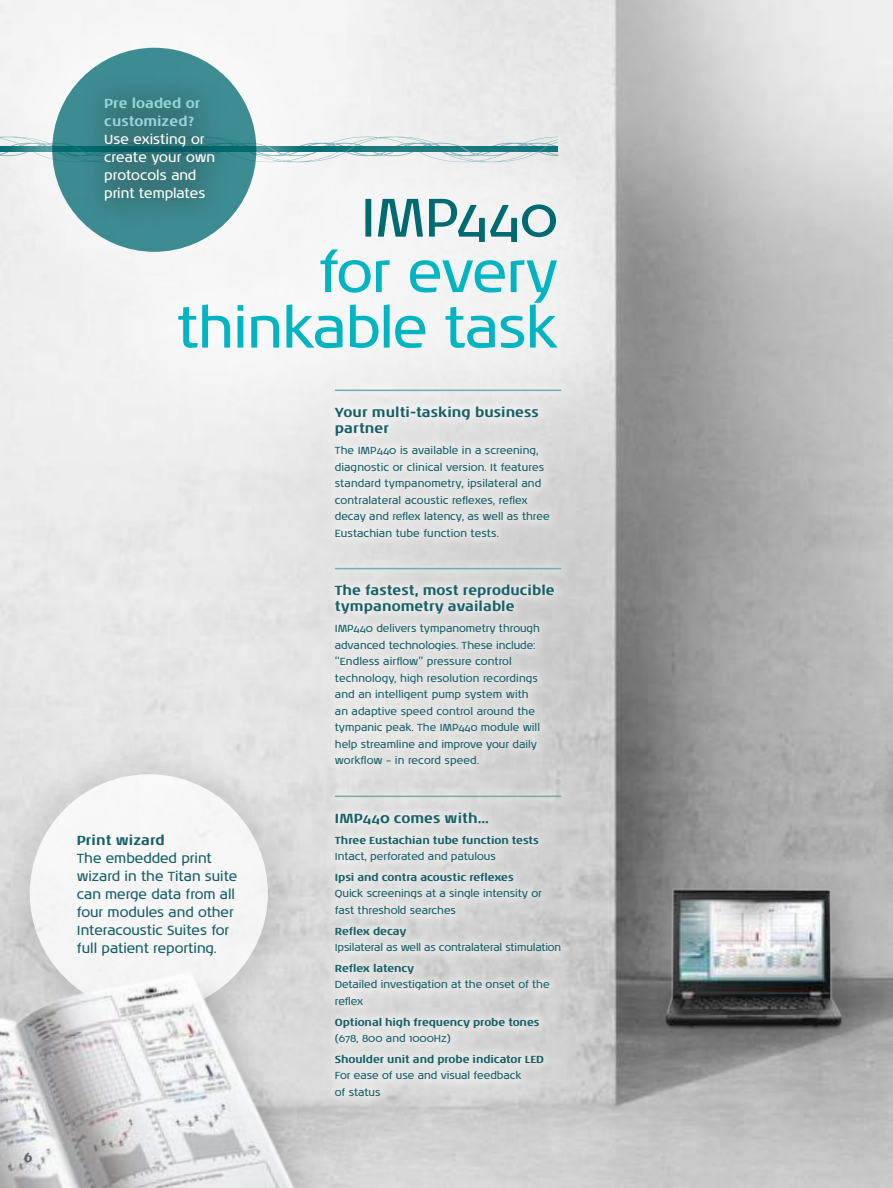
<style>
.page{position:relative;width:893px;height:1188px;background:#fff}
.page>*{position:absolute;margin:0;border:0;box-sizing:border-box;transform-origin:0 0}
.t1{font:55.5px/55.5px "Noa LT Std";letter-spacing:-.02em;color:#00b5c1;text-align:right}
.t2{font:55.5px "Noa LT Std";letter-spacing:-.02em;color:#006a71}
.t3{font:13.5px/18px "Noa LT Std";letter-spacing:-.01em;color:#186067}
.t4{font:700 13.5px/16.5px "Noa LT Std";color:#186067}
.t5{font:13.5px/18px "Noa LT Std";color:#fff}
.t6{font:700 13.5px/18px "Noa LT Std";color:#93d5da}
.t7{font:700 13.5px "Noa LT Std";color:#636366}
.t8{font:10.5px/16.5px "Noa LT Std";color:#186067}
.t9{font:700 10.5px "Noa LT Std";letter-spacing:-.01em;color:#186067}
.t10{font:10.5px "Noa LT Std";letter-spacing:-.025em;color:#186067}
</style>
<div class="page">
<img style="left:0;top:0;width:893px;height:1188px">
<div style="left:862px;top:627px;width:31px;height:351px;background:#b9b9b9"></div>
<div style="left:0;top:733px;width:309px;height:321px;background:#231f20;opacity:.15"></div>
<div style="left:30px;top:774px;width:238px;height:238px;background:#f7f7f7;border-radius:50%"></div>
<div style="left:91px;top:110px;width:553px;height:327px;background:#fff;opacity:.49"></div>
<div style="left:324px;top:378px;width:248px;height:729px;background:#fff;opacity:.62"></div>
<hr style="left:335px;top:390px;width:226px;height:1px;background:#75aaae">
<hr style="left:335px;top:568px;width:226px;height:1px;background:#75aaae">
<hr style="left:335px;top:796px;width:226px;height:1px;background:#75aaae">
<div style="left:0;top:0;width:321px;height:316px;background:#f5f5f5"></div>
<svg style="left:52px;top:48px;width:204px;height:204px;background:#3c8b91"></svg>
<div style="left:77px;top:72px;width:164px;height:155px;background:#231f20;opacity:.33"></div>
<div style="left:650px;top:868px;width:231px;height:197px;background:#231f20;opacity:.2"></div>
<img style="left:625px;top:853px;width:251px;height:189px">
<img style="left:0;top:889px;width:360px;height:299px">
<p class="t7" style="left:24px;top:1148px;width:10px">6</p>
<p class="t6" style="left:104px;top:95px;width:98px">Pre loaded or customized?</p>
<p class="t5" style="left:104px;top:131px;width:112px">Use existing or create your own protocols and print templates</p>
<h1 class="t2" style="left:361px;top:184px;width:199px">IMP440</h1>
<h1 class="t1" style="left:177px;top:247px;width:383px">for every thinkable task</h1>
<p class="t4" style="left:335px;top:404px;width:205px">Your multi-tasking business partner</p>
<p class="t8" style="left:335px;top:443px;width:216px">The IMP440 is available in a screening, diagnostic or clinical version. It features standard tympanometry, ipsilateral and contralateral acoustic reflexes, reflex decay and reflex latency, as well as three Eustachian tube function tests.</p>
<p class="t4" style="left:77px;top:832px;width:90px">Print wizard</p>
<p class="t3" style="left:77px;top:849px;width:162px">The embedded print wizard in the Titan suite can merge data from all four modules and other<br>Interacoustic Suites for full patient reporting.</p>
<p class="t4" style="left:335px;top:582px;width:221px">The fastest, most reproducible tympanometry available</p>
<p class="t8" style="left:335px;top:621px;width:207px">IMP440 delivers tympanometry through advanced technologies. These include: “Endless airflow” pressure control technology, high resolution recordings and an intelligent pump system with an adaptive speed control around the tympanic peak. The IMP44o module will help streamline and improve your daily workflow – in record speed.</p>
<p class="t4" style="left:335px;top:810px;width:155px">IMP440 comes with...</p>
<p class="t9" style="left:335px;top:833px;width:205px">Three Eustachian tube function tests</p>
<p class="t8" style="left:335px;top:849px;width:163px">Intact, perforated and patulous</p>
<p class="t9" style="left:335px;top:871px;width:180px">Ipsi and contra acoustic reflexes</p>
<p class="t8" style="left:335px;top:886px;width:209px">Quick screenings at a single intensity or fast threshold searches</p>
<p class="t9" style="left:335px;top:924px;width:73px">Reflex decay</p>
<p class="t10" style="left:335px;top:941px;width:228px">Ipsilateral as well as contralateral stimulation</p>
<p class="t9" style="left:335px;top:962px;width:81px">Reflex latency</p>
<p class="t8" style="left:335px;top:977px;width:216px">Detailed investigation at the onset of the reflex</p>
<p class="t9" style="left:335px;top:1015px;width:206px">Optional high frequency probe tones</p>
<p class="t8" style="left:335px;top:1031px;width:117px">(678, 800 and 1000Hz)</p>
<p class="t9" style="left:335px;top:1053px;width:211px">Shoulder unit and probe indicator LED</p>
<p class="t8" style="left:335px;top:1068px;width:188px">For ease of use and visual feedback of status</p>
</div>
